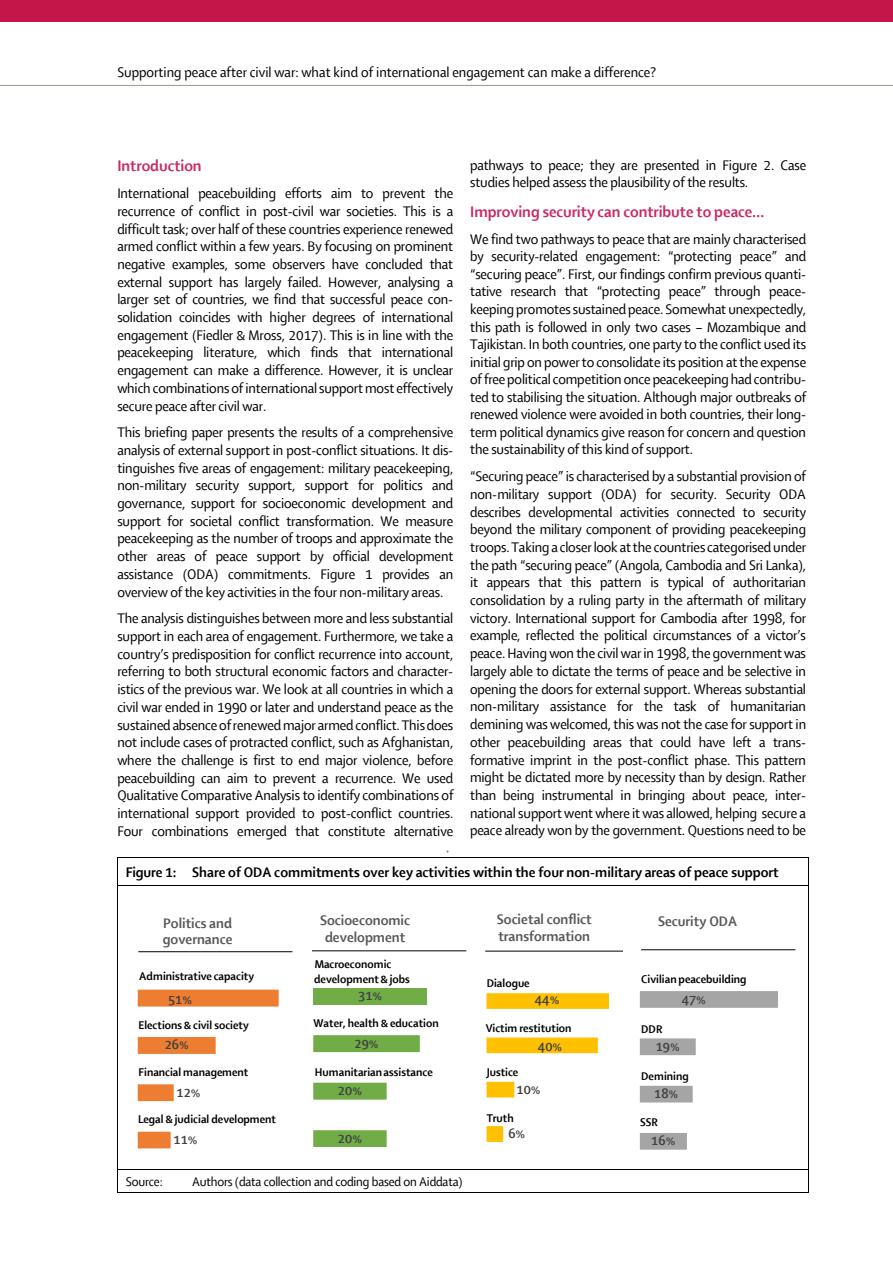
<style>
.page{position:relative;width:893px;height:1263px;background:#fff}
.page>*{position:absolute;margin:0;border:0;box-sizing:border-box;transform-origin:0 0}
.t1{font:16.5px "Shaker RB";color:#c92967}
.t2{font:15px/17.7px "Shaker R";letter-spacing:-.01em;color:#000;text-align:justify}
.t3{font:15px "Shaker RB";color:#000}
.t4{font:15px/16.4px "Shaker RB";color:#595959}
.t5{font:13.5px "Shaker R";letter-spacing:-.01em;color:#000}
.t6{font:13.5px "Shaker RB";color:#404040}
.t7{font:12px/14.4px "Shaker RB";letter-spacing:.005em;color:#000}
</style>
<div class="page">
<div style="left:0;top:0;width:893px;height:21px;background:#c51649"></div>
<hr style="left:0;top:85px;width:893px;height:1px;background:#9f988a">
<hr style="left:118px;top:857px;width:690px;height:1px;background:#000">
<svg style="left:117px;top:857px;width:1px;height:28px"></svg>
<hr style="left:118px;top:885px;width:690px;height:1px;background:#000">
<svg style="left:808px;top:857px;width:1px;height:28px"></svg>
<hr style="left:117px;top:885px;width:1px;height:284px;background:#000">
<hr style="left:808px;top:885px;width:1px;height:284px;background:#000">
<hr style="left:118px;top:1169px;width:690px;height:1px;background:#000">
<svg style="left:117px;top:1169px;width:1px;height:24px"></svg>
<hr style="left:118px;top:1192px;width:690px;height:1px;background:#000">
<svg style="left:808px;top:1169px;width:1px;height:24px"></svg>
<svg style="left:138px;top:990px;width:141px;height:158px"></svg>
<div style="left:122px;top:1106px;width:179px;height:13px;background:#fff"></div>
<div style="left:123px;top:1012px;width:178px;height:18px;background:#fff"></div>
<div style="left:123px;top:1059px;width:178px;height:18px;background:#fff"></div>
<hr style="left:138px;top:951px;width:154px;height:1px;background:#000">
<div style="left:313px;top:988px;width:114px;height:16px;background:#70ad47"></div>
<svg style="left:313px;top:1035px;width:107px;height:112px"></svg>
<div style="left:299px;top:1058px;width:178px;height:18px;background:#fff"></div>
<div style="left:299px;top:1104px;width:178px;height:18px;background:#fff"></div>
<hr style="left:312px;top:950px;width:154px;height:1px;background:#000">
<svg style="left:486px;top:993px;width:123px;height:149px"></svg>
<hr style="left:485px;top:951px;width:141px;height:1px;background:#000">
<div style="left:470px;top:1015px;width:162px;height:17px;background:#fff"></div>
<div style="left:471px;top:1059px;width:162px;height:16px;background:#fff"></div>
<div style="left:471px;top:1105px;width:162px;height:16px;background:#fff"></div>
<svg style="left:640px;top:991px;width:138px;height:159px"></svg>
<div style="left:626px;top:1015px;width:177px;height:18px;background:#fff"></div>
<div style="left:626px;top:1062px;width:177px;height:18px;background:#fff"></div>
<div style="left:624px;top:1108px;width:178px;height:18px;background:#fff"></div>
<hr style="left:641px;top:949px;width:154px;height:1px;background:#000">
<p class="t2" style="left:117px;top:63px;width:540px">Supporting peace after civil war: what kind of international engagement can make a difference?</p>
<p class="t2" style="left:470px;top:156px;width:338px">pathways to peace; they are presented in Figure 2. Case studies helped assess the plausibility of the results.</p>
<p class="t1" style="left:470px;top:203px;width:296px">Improving security can contribute to peace…</p>
<p class="t2" style="left:470px;top:230px;width:338px">We find two pathways to peace that are mainly characterised by security-related engagement: “protecting peace” and “securing peace”. First, our findings confirm previous quanti&shy;tative research that “protecting peace” through peace&shy;keeping promotes sustained peace. Somewhat unexpectedly, this path is followed in only two cases – Mozambique and Tajikistan. In both countries, one party to the conflict used its initial grip on power to consolidate its position at the expense of free political competition once peacekeeping had contribu&shy;ted to stabilising the situation. Although major outbreaks of renewed violence were avoided in both countries, their long&shy;term political dynamics give reason for concern and question the sustainability of this kind of support.</p>
<p class="t2" style="left:470px;top:468px;width:338px">“Securing peace” is characterised by a substantial provision of non-military support (ODA) for security. Security ODA describes developmental activities connected to security beyond the military component of providing peacekeeping troops. Taking a closer look at the countries categorised under the path “securing peace” (Angola, Cambodia and Sri Lanka), it appears that this pattern is typical of authoritarian consolidation by a ruling party in the aftermath of military victory. International support for Cambodia after 1998, for example, reflected the political circumstances of a victor’s peace. Having won the civil war in 1998, the government was largely able to dictate the terms of peace and be selective in opening the doors for external support. Whereas substantial non-military assistance for the task of humanitarian demining was welcomed, this was not the case for support in other peacebuilding areas that could have left a trans&shy;formative imprint in the post-conflict phase. This pattern might be dictated more by necessity than by design. Rather than being instrumental in bringing about peace, inter&shy;national support went where it was allowed, helping secure a peace already won by the government. Questions need to be</p>
<p class="t3" style="left:126px;top:864px;width:655px">Figure 1: Share of ODA commitments over key activities within the four non-military areas of peace support</p>
<p class="t1" style="left:117px;top:157px;width:86px">Introduction</p>
<p class="t2" style="left:117px;top:185px;width:337px">International peacebuilding efforts aim to prevent the recurrence of conflict in post-civil war societies. This is a difficult task; over half of these countries experience renewed armed conflict within a few years. By focusing on prominent negative examples, some observers have concluded that external support has largely failed. However, analysing a larger set of countries, we find that successful peace con&shy;solidation coincides with higher degrees of international engagement (Fiedler &amp; Mross, 2017). This is in line with the peacekeeping literature, which finds that international engagement can make a difference. However, it is unclear which combinations of international support most effectively secure peace after civil war.</p>
<p class="t2" style="left:117px;top:424px;width:338px">This briefing paper presents the results of a comprehensive analysis of external support in post-conflict situations. It dis&shy;tinguishes five areas of engagement: military peacekeeping, non-military security support, support for politics and governance, support for socioeconomic development and support for societal conflict transformation. We measure peacekeeping as the number of troops and approximate the other areas of peace support by official development assistance (ODA) commitments. Figure 1 provides an overview of the key activities in the four non-military areas.</p>
<p class="t2" style="left:117px;top:610px;width:337px">The analysis distinguishes between more and less substantial support in each area of engagement. Furthermore, we take a country’s predisposition for conflict recurrence into account, referring to both structural economic factors and character&shy;istics of the previous war. We look at all countries in which a civil war ended in 1990 or later and understand peace as the sustained absence of renewed major armed conflict. This does not include cases of protracted conflict, such as Afghanistan, where the challenge is first to end major violence, before peacebuilding can aim to prevent a recurrence. We used Qualitative Comparative Analysis to identify combinations of international support provided to post-conflict countries.<br>Four combinations emerged that constitute alternative</p>
<p class="t4" style="left:163px;top:915px;width:71px">Politics and governance</p>
<p class="t7" style="left:139px;top:969px;width:116px">Administrative capacity</p>
<p class="t7" style="left:139px;top:1018px;width:112px">Elections &amp; civil society</p>
<p class="t7" style="left:139px;top:1065px;width:111px">Financial management</p>
<p class="t6" style="left:168px;top:992px;width:26px">51%</p>
<p class="t6" style="left:165px;top:1038px;width:26px">26%</p>
<p class="t6" style="left:176px;top:1085px;width:26px">12%</p>
<p class="t7" style="left:138px;top:1112px;width:139px">Legal &amp; judicial development</p>
<p class="t4" style="left:320px;top:912px;width:91px;text-align:center">Socioeconomic development</p>
<p class="t7" style="left:314px;top:957px;width:97px">Macroeconomic development&amp; jobs</p>
<p class="t7" style="left:314px;top:1016px;width:127px">Water, health &amp; education</p>
<p class="t7" style="left:315px;top:1065px;width:120px">Humanitarian assistance</p>
<p class="t6" style="left:358px;top:988px;width:26px">31%</p>
<p class="t6" style="left:354px;top:1036px;width:26px">29%</p>
<p class="t6" style="left:338px;top:1083px;width:26px">20%</p>
<p class="t4" style="left:497px;top:911px;width:96px">Societal conflict transformation</p>
<p class="t7" style="left:487px;top:976px;width:45px">Dialogue</p>
<p class="t7" style="left:486px;top:1021px;width:87px">Victim restitution</p>
<p class="t7" style="left:487px;top:1065px;width:33px">Justice</p>
<p class="t7" style="left:487px;top:1111px;width:29px">Truth</p>
<p class="t6" style="left:535px;top:992px;width:26px">44%</p>
<p class="t6" style="left:538px;top:1039px;width:26px">40%</p>
<p class="t6" style="left:516px;top:1082px;width:26px">10%</p>
<p class="t4" style="left:658px;top:913px;width:81px">Security ODA</p>
<p class="t7" style="left:641px;top:972px;width:107px">Civilian peacebuilding</p>
<p class="t7" style="left:641px;top:1021px;width:23px">DDR</p>
<p class="t7" style="left:641px;top:1068px;width:49px">Demining</p>
<p class="t7" style="left:640px;top:1115px;width:20px">SSR</p>
<p class="t6" style="left:682px;top:992px;width:26px">47%</p>
<p class="t6" style="left:656px;top:1039px;width:26px">19%</p>
<p class="t6" style="left:654px;top:1086px;width:26px">18%</p>
<p class="t6" style="left:173px;top:1132px;width:26px">11%</p>
<p class="t6" style="left:338px;top:1131px;width:26px">20%</p>
<p class="t6" style="left:508px;top:1126px;width:18px">6%</p>
<p class="t6" style="left:651px;top:1134px;width:26px">16%</p>
<p class="t5" style="left:126px;top:1174px;width:38px">Source:</p>
<p class="t5" style="left:192px;top:1174px;width:272px">Authors (data collection and coding based on Aiddata)</p>
</div>
